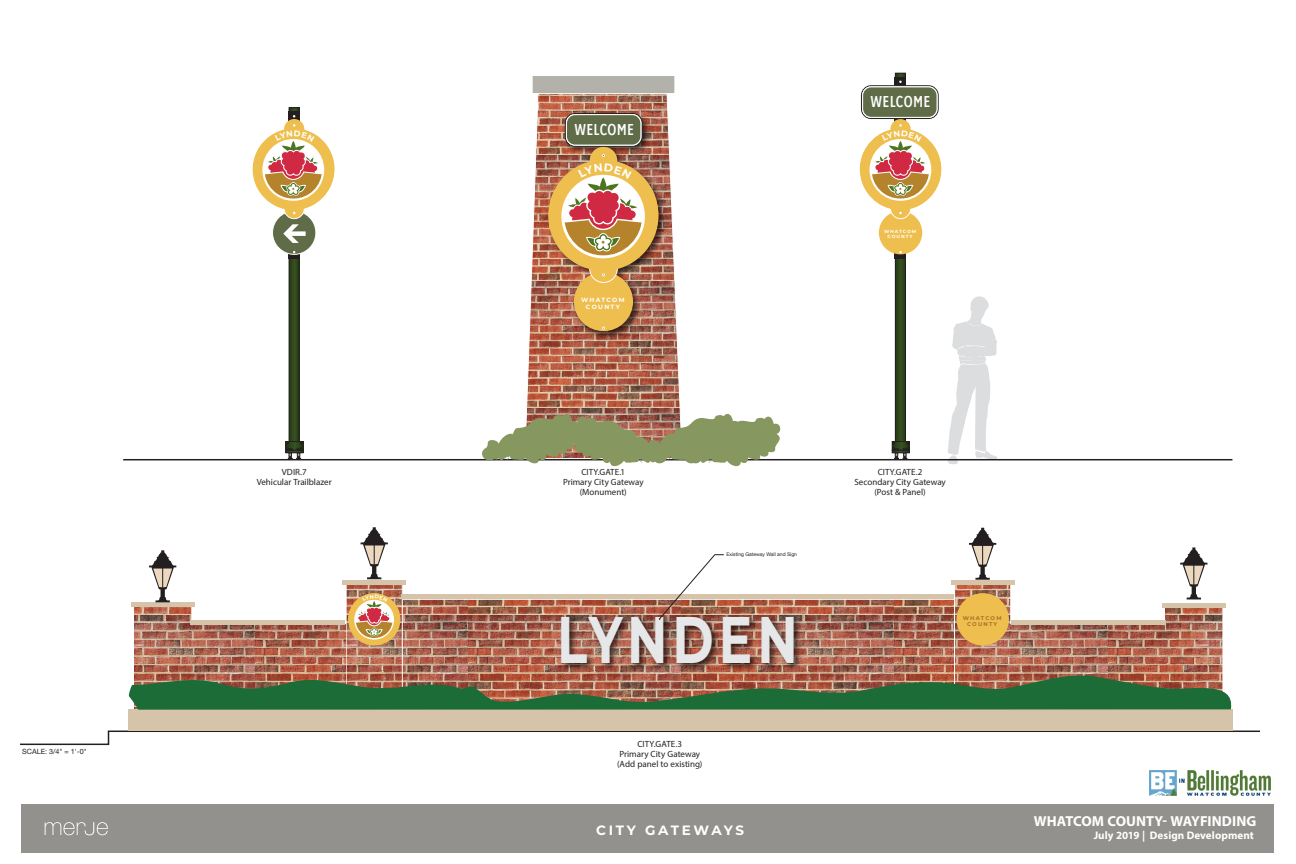
<style>
.page{position:relative;width:1296px;height:864px;background:#fff}
.page>*{position:absolute;margin:0;border:0;box-sizing:border-box;transform-origin:0 0}
.t1{font:700 65.8px "Montserrat";letter-spacing:.1em;color:#e6e7e9;scale:.76 1}
.t2{font:16px "Clearview Hwy Two W";letter-spacing:-.035em;color:#fff}
.t3{font:700 14.5px "Myriad Pro";color:#fff}
.t4{font:700 13.5px "Montserrat";letter-spacing:.19em;color:#fff}
.t5{font:700 11px "Myriad Pro";letter-spacing:.005em;color:#fff}
.t6{font:9px/10.2px "Myriad Pro";color:#231f20;text-align:center}
.t7{font:7.2px "Helvetica Neue";color:#231f20}
.t8{font:700 6.15px/7.3px "Montserrat";letter-spacing:.21em;color:#fff;text-align:center}
.t9{font:700 5.45px/6.5px "Montserrat";letter-spacing:.21em;color:#ab6f29;text-align:center}
.t10{font:5px "Helvetica Neue";color:#231f20}
.t11{font:700 4.5px/5.4px "Montserrat";letter-spacing:.21em;color:#fff;text-align:center}
</style>
<div class="page">
<img style="left:526px;top:94px;width:155px;height:316px">
<div style="left:532px;top:75px;width:143px;height:19px;background:#b2b2ab;border:1px solid #fff"></div>
<div style="left:289px;top:108px;width:10px;height:343px;background:#314820"></div>
<div style="left:289px;top:108px;width:10px;height:343px;border:1px solid #231f20"></div>
<svg style="left:289px;top:112px;width:11px;height:9px"></svg>
<div style="left:289px;top:143px;width:11px;height:116px;background:#231f20"></div>
<svg style="left:286px;top:442px;width:17px;height:17px"></svg>
<svg style="left:948px;top:296px;width:49px;height:168px"></svg>
<svg style="left:20px;top:730px;width:1240px;height:16px"></svg>
<div style="left:21px;top:804px;width:1253px;height:49px;background:#93918e"></div>
<svg style="left:45px;top:822px;width:63px;height:13px"></svg>
<img style="left:1150px;top:770px;width:121px;height:26px">
<div style="left:273px;top:211px;width:43px;height:43px;background:#5f6c47;border-radius:50%"></div>
<div style="left:272px;top:211px;width:44px;height:44px;border:1px solid #fff;border-radius:50%"></div>
<svg style="left:284px;top:198px;width:20px;height:21px"></svg>
<div style="left:284px;top:198px;width:21px;height:21px;border:1px solid #fff;border-radius:50%"></div>
<div style="left:284px;top:119px;width:20px;height:20px;background:#eebf4e;border-radius:50%"></div>
<div style="left:895px;top:73px;width:10px;height:378px;background:#31481e"></div>
<div style="left:895px;top:73px;width:11px;height:378px;border:1px solid #231f20"></div>
<svg style="left:895px;top:119px;width:11px;height:140px"></svg>
<svg style="left:895px;top:77px;width:11px;height:9px"></svg>
<div style="left:892px;top:442px;width:17px;height:8px;border:1px solid #231f20"></div>
<div style="left:892px;top:450px;width:17px;height:3px;border:1px solid #231f20"></div>
<svg style="left:893px;top:442px;width:16px;height:17px"></svg>
<div style="left:879px;top:211px;width:43px;height:43px;background:#eebf4e;border-radius:50%"></div>
<svg style="left:890px;top:198px;width:21px;height:21px"></svg>
<div style="left:890px;top:198px;width:21px;height:21px;border:1px solid #fff;border-radius:50%"></div>
<div style="left:890px;top:119px;width:21px;height:20px;background:#eebf4e;border-radius:50%"></div>
<svg style="left:896px;top:210px;width:9px;height:4px"></svg>
<div style="left:861px;top:86px;width:77px;height:33px;border:1px solid #231f20;border-radius:10px"></div>
<div style="left:863px;top:87px;width:74px;height:30px;background:#5f6c47;border-radius:9px"></div>
<div style="left:862px;top:86px;width:76px;height:32px;border:1px solid #fff;border-radius:9px"></div>
<img style="left:545px;top:109px;width:124px;height:233px">
<div style="left:574px;top:272px;width:59px;height:59px;background:#eebf4e;border-radius:50%"></div>
<div style="left:590px;top:255px;width:27px;height:27px;background:#eebf4e;border-radius:50%"></div>
<div style="left:589px;top:255px;width:29px;height:28px;border:1px solid #fff;border-radius:50%"></div>
<div style="left:590px;top:147px;width:27px;height:27px;background:#eebf4e;border-radius:50%"></div>
<div style="left:565px;top:113px;width:77px;height:33px;border:1px solid #231f20;border-radius:10px"></div>
<div style="left:567px;top:115px;width:74px;height:30px;background:#5f6c47;border-radius:9px"></div>
<div style="left:566px;top:114px;width:75px;height:32px;border:1px solid #fff;border-radius:9px"></div>
<svg style="left:283px;top:224px;width:23px;height:19px"></svg>
<hr style="left:123px;top:459px;width:1109px;height:1px;background:#231f20">
<img style="left:403px;top:600px;width:551px;height:71px">
<svg style="left:346px;top:585px;width:57px;height:86px;background:#b67c68"></svg>
<svg style="left:134px;top:607px;width:57px;height:64px;background:#af7561"></svg>
<svg style="left:1165px;top:607px;width:57px;height:64px;background:#b1735e"></svg>
<svg style="left:955px;top:585px;width:56px;height:86px;background:#b67660"></svg>
<img style="left:190px;top:625px;width:156px;height:46px">
<img style="left:1010px;top:625px;width:156px;height:46px">
<hr style="left:131px;top:603px;width:63px;height:4px;background:#d5c3aa">
<hr style="left:343px;top:581px;width:63px;height:4px;background:#d5c3aa">
<hr style="left:951px;top:581px;width:63px;height:4px;background:#d5c3aa">
<hr style="left:1162px;top:603px;width:63px;height:4px;background:#d5c3aa">
<hr style="left:1011px;top:621px;width:154px;height:4px;background:#d5c3aa">
<hr style="left:402px;top:595px;width:552px;height:4px;background:#d5c3aa">
<hr style="left:191px;top:621px;width:154px;height:4px;background:#d5c3aa">
<div style="left:128px;top:710px;width:1104px;height:21px;background:#d5c3aa"></div>
<svg style="left:1180px;top:547px;width:27px;height:52px"></svg>
<svg style="left:969px;top:528px;width:27px;height:52px"></svg>
<svg style="left:361px;top:527px;width:27px;height:52px"></svg>
<svg style="left:149px;top:550px;width:27px;height:52px"></svg>
<img style="left:553px;top:603px;width:261px;height:68px">
<svg style="left:129px;top:671px;width:1104px;height:39px;background:#606e47"></svg>
<div style="left:957px;top:593px;width:52px;height:53px;background:#eebf4e;border-radius:50%"></div>
<div style="left:253px;top:129px;width:81px;height:81px;background:#eebf4e;border-radius:50%"></div>
<div style="left:860px;top:129px;width:81px;height:81px;background:#eebf4e;border-radius:50%"></div>
<div style="left:548px;top:161px;width:110px;height:110px;background:#eebf4e;border-radius:50%"></div>
<div style="left:348px;top:593px;width:52px;height:53px;background:#eebf4e;border-radius:50%"></div>
<svg style="left:476px;top:410px;width:307px;height:57px"></svg>
<svg style="left:659px;top:554px;width:65px;height:66px"></svg>
<svg style="left:262px;top:124px;width:62px;height:77px"></svg>
<svg style="left:870px;top:124px;width:61px;height:77px"></svg>
<svg style="left:561px;top:164px;width:84px;height:95px"></svg>
<svg style="left:354px;top:595px;width:40px;height:45px"></svg>
<p class="t7" style="left:22px;top:747px;width:66px">SCALE: 3/4" = 1'-0"</p>
<p class="t2" style="left:574px;top:120px;width:62px">WELCOME</p>
<p class="t8" style="left:581px;top:296px;width:45px">WHATCOM<br>COUNTY</p>
<p class="t2" style="left:870px;top:92px;width:62px">WELCOME</p>
<p class="t11" style="left:884px;top:228px;width:34px">WHATCOM<br>COUNTY</p>
<p class="t6" style="left:257px;top:466px;width:77px">VDIR.7<br>Vehicular Trailblazer</p>
<p class="t6" style="left:854px;top:466px;width:93px">CITY.GATE.2<br>Secondary City Gateway (Post &amp; Panel)</p>
<p class="t6" style="left:563px;top:466px;width:82px">CITY.GATE.1<br>Primary City Gateway (Monument)</p>
<p class="t10" style="left:726px;top:550px;width:72px">Existing Gateway Wall and Sign</p>
<p class="t1" style="left:557px;top:592px;width:318px">LYNDEN</p>
<p class="t9" style="left:963px;top:614px;width:40px">WHATCOM<br>COUNTY</p>
<p class="t6" style="left:617px;top:738px;width:87px">CITY.GATE.3<br>Primary City Gateway (Add panel to existing)</p>
<p class="t4" style="left:596px;top:821px;width:149px">CITY GATEWAYS</p>
<p class="t3" style="left:1034px;top:812px;width:224px">WHATCOM COUNTY- WAYFINDING</p>
<p class="t5" style="left:1094px;top:828px;width:162px">July 2019 | Design Development</p>
</div>
